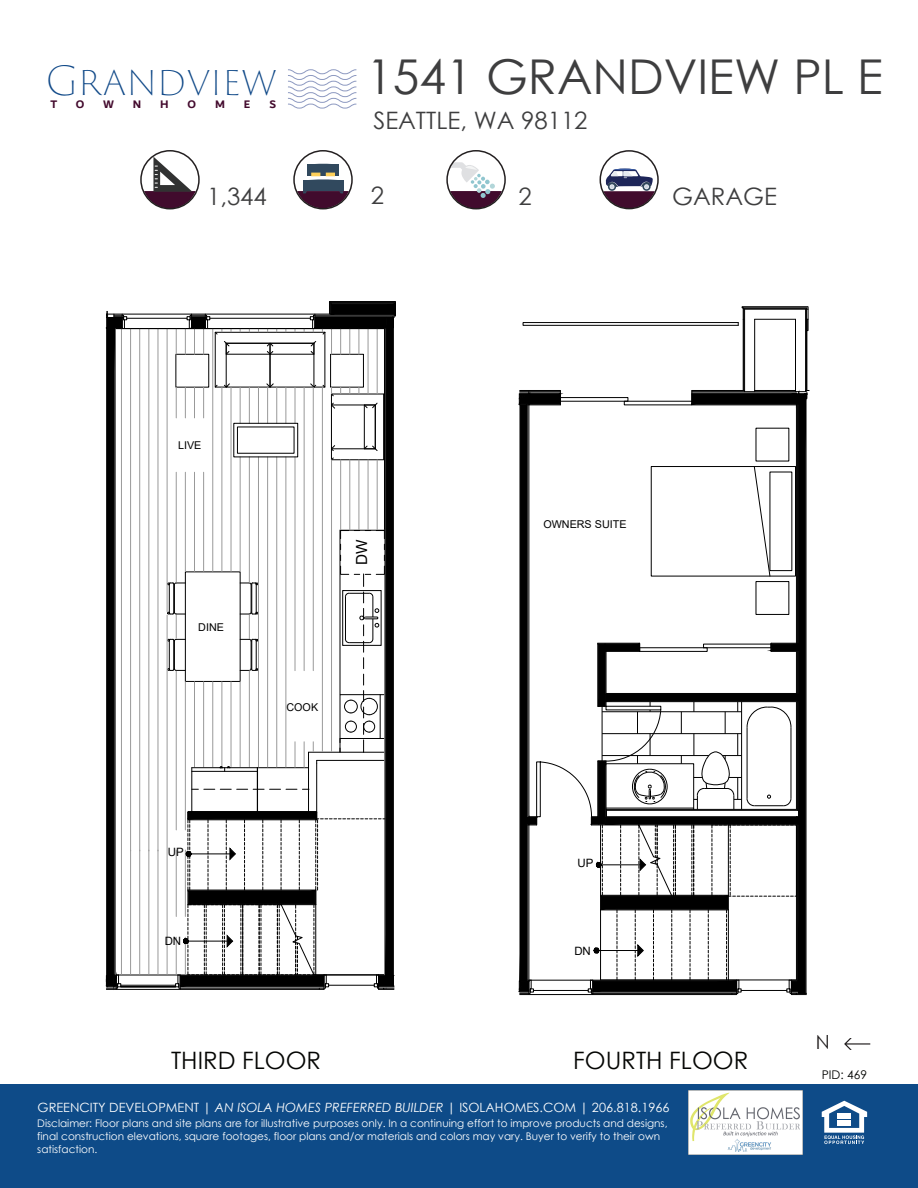
<style>
.page{position:relative;width:918px;height:1188px;background:#fff}
.page>*{position:absolute;margin:0;border:0;box-sizing:border-box;transform-origin:0 0}
.t1{font:48px "Century Gothic";color:#3e3e3f}
.t2{font:200 39.15px "Trajan Sans Pro";letter-spacing:-.005em;color:#104988}
.t3{font:24px "Century Gothic";color:#3e3e3f}
.t4{font:24px "Century Gothic";color:#040503}
.t5{font:19.5px "Century Gothic";color:#231f20}
.t6{font:15.3px "Arial";color:#000}
.t7{font:12.75px "Century Gothic";color:#fff}
.t8{font:12px "Century Gothic";color:#040503}
.t9{font:700 11.85px "Dubai";color:#430a2d}
.t10{font:11.55px "Arial";color:#000}
.t11{font:10.8px "Arial";color:#000}
.t12{font:10.5px/12.6px "Century Gothic";color:#fff}
.s1{font-style:italic}
</style>
<div class="page">
<div style="left:0;top:1084px;width:918px;height:104px;background:#0e4b88"></div>
<div style="left:446px;top:150px;width:60px;height:59px;border:2px solid #231f20;border-radius:50%"></div>
<svg style="left:450px;top:162px;width:52px;height:46px"></svg>
<div style="left:293px;top:150px;width:60px;height:59px;border:2px solid #231f20;border-radius:50%"></div>
<svg style="left:297px;top:163px;width:52px;height:45px"></svg>
<div style="left:140px;top:150px;width:60px;height:59px;border:2px solid #231f20;border-radius:50%"></div>
<svg style="left:144px;top:157px;width:52px;height:51px"></svg>
<svg style="left:603px;top:169px;width:52px;height:39px"></svg>
<div style="left:600px;top:150px;width:59px;height:59px;border:2px solid #231f20;border-radius:50%"></div>
<svg style="left:822px;top:1101px;width:45px;height:43px"></svg>
<div style="left:837px;top:1114px;width:14px;height:5px;background:#fff"></div>
<div style="left:837px;top:1121px;width:14px;height:5px;background:#fff"></div>
<img style="left:689px;top:1091px;width:113px;height:63px">
<svg style="left:844px;top:1038px;width:26px;height:12px"></svg>
<svg style="left:288px;top:69px;width:69px;height:40px"></svg>
<svg style="left:106px;top:301px;width:290px;height:689px"></svg>
<svg style="left:115px;top:328px;width:270px;height:202px"></svg>
<hr style="left:384px;top:394px;width:1px;height:66px;background:#000">
<hr style="left:754px;top:319px;width:1px;height:71px;background:#000">
<hr style="left:744px;top:309px;width:1px;height:83px;background:#000">
<hr style="left:743px;top:308px;width:1px;height:82px;background:#000">
<hr style="left:807px;top:331px;width:1px;height:59px;background:#000">
<hr style="left:795px;top:319px;width:1px;height:71px;background:#000">
<hr style="left:806px;top:308px;width:1px;height:82px;background:#000">
<hr style="left:805px;top:309px;width:1px;height:83px;background:#000">
<svg style="left:738px;top:306px;width:70px;height:25px"></svg>
<div style="left:523px;top:322px;width:215px;height:3px;border:1px solid #000"></div>
<svg style="left:519px;top:390px;width:290px;height:605px"></svg>
<h2 class="t2" style="left:46px;top:54px;width:233px">GRANDVIEW</h2>
<p class="t9" style="left:50px;top:97px;width:8px">T</p>
<p class="t9" style="left:76px;top:97px;width:10px">O</p>
<p class="t9" style="left:103px;top:97px;width:12px">W</p>
<p class="t9" style="left:133px;top:97px;width:10px">N</p>
<p class="t9" style="left:160px;top:97px;width:10px">H</p>
<p class="t9" style="left:188px;top:97px;width:10px">O</p>
<p class="t9" style="left:215px;top:97px;width:11px">M</p>
<p class="t9" style="left:244px;top:97px;width:8px">E</p>
<p class="t9" style="left:269px;top:97px;width:8px">S</p>
<h1 class="t1" style="left:366px;top:44px;width:518px">1541 GRANDVIEW PL E</h1>
<h3 class="t3" style="left:373px;top:104px;width:216px">SEATTLE, WA 98112</h3>
<h3 class="t3" style="left:207px;top:180px;width:61px">1,344</h3>
<h3 class="t3" style="left:371px;top:179px;width:15px">2</h3>
<h3 class="t3" style="left:518px;top:180px;width:15px">2</h3>
<h3 class="t3" style="left:672px;top:180px;width:106px">GARAGE</h3>
<p class="t11" style="left:178px;top:438px;width:25px">LIVE</p>
<h3 class="t6" style="left:351px;top:565px;width:27px;rotate:-90deg">DW</h3>
<p class="t11" style="left:543px;top:517px;width:85px">OWNERS SUITE</p>
<p class="t11" style="left:198px;top:620px;width:27px">DINE</p>
<p class="t10" style="left:168px;top:844px;width:17px">UP</p>
<p class="t10" style="left:165px;top:933px;width:18px">DN</p>
<p class="t11" style="left:287px;top:700px;width:33px">COOK</p>
<p class="t10" style="left:578px;top:855px;width:17px">UP</p>
<p class="t10" style="left:574px;top:943px;width:18px">DN</p>
<h3 class="t4" style="left:171px;top:1043px;width:152px">THIRD FLOOR</h3>
<h3 class="t4" style="left:573px;top:1043px;width:177px">FOURTH FLOOR</h3>
<p class="t7" style="left:38px;top:1099px;width:634px">GREENCITY DEVELOPMENT | <span class="s1">AN ISOLA HOMES PREFERRED BUILDER</span> | ISOLAHOMES.COM | 206.818.1966</p>
<p class="t12" style="left:37px;top:1117px;width:632px">Disclaimer: Floor plans and site plans are for illustrative purposes only. In a continuing effort to improve products and designs, final construction elevations, square footages, floor plans and/or materials and colors may vary. Buyer to verify to their own satisfaction.</p>
<h3 class="t5" style="left:816px;top:1029px;width:15px">N</h3>
<p class="t8" style="left:822px;top:1066px;width:47px">PID: 469</p>
</div>
